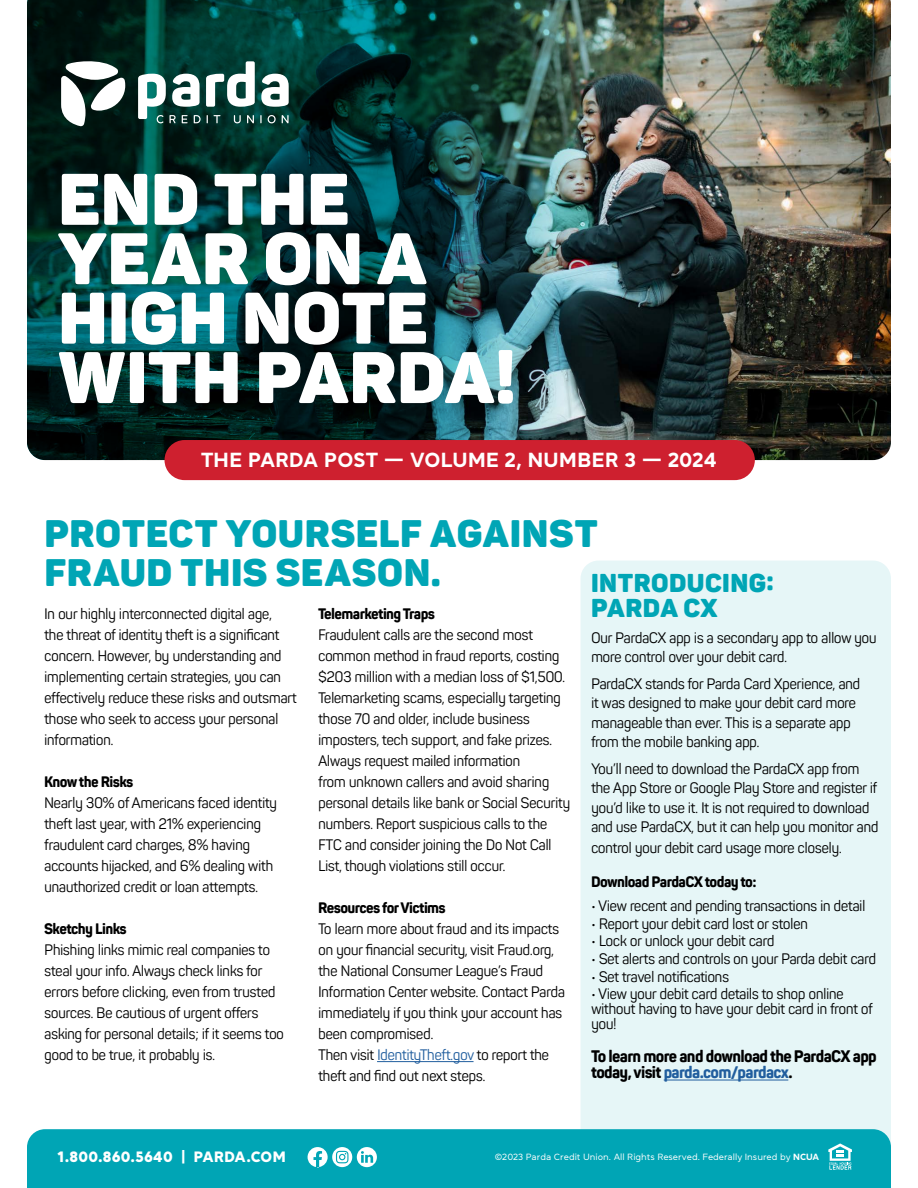
<style>
.page{position:relative;width:918px;height:1188px;background:#fff}
.page>*{position:absolute;margin:0;border:0;box-sizing:border-box;transform-origin:0 0}
.t1{font:900 71.85px/59.4px "Panton";color:#fff}
.t2{font:900 37.8px/39px "Panton";letter-spacing:.015em;color:#00a5b5}
.t3{font:900 25.5px/25.5px "Panton";letter-spacing:.02em;color:#00a5b5}
.t4{font:700 20.4px "Daikon";letter-spacing:.02em;color:#fff}
.t5{font:800 16.5px/16.5px "Panton Narrow";letter-spacing:-.04em;color:#000}
.t6{font:15px/21px "Panton Narrow";letter-spacing:-.04em;color:#000}
.t7{font:800 15px "Panton Narrow";letter-spacing:-.04em;color:#000}
.t8{font:900 15px "Daikon";letter-spacing:.02em;color:#fff}
.t9{font:9px "Daikon";color:#fff}
.s1{color:#215e9e}
.s2{font-weight:700}
</style>
<div class="page">
<img style="left:27px;top:0;width:864px;height:460px">
<div style="left:580px;top:561px;width:311px;height:568px;background:#e6f6f7"></div>
<hr style="left:377px;top:1061px;width:97px;height:1px;background:#215e9e">
<svg style="left:138px;top:61px;width:151px;height:62px"></svg>
<svg style="left:61px;top:57px;width:64px;height:70px"></svg>
<div style="left:27px;top:1129px;width:864px;height:59px;background:#00a5b5"></div>
<div style="left:165px;top:440px;width:590px;height:40px;background:#ce202f;border-radius:20px"></div>
<svg style="left:828px;top:1143px;width:24px;height:27px"></svg>
<svg style="left:308px;top:1147px;width:69px;height:20px"></svg>
<hr style="left:664px;top:1080px;width:124px;height:1px;background:#215e9e">
<h1 class="t1" style="left:58px;top:169px;width:459px">END THE<br>YEAR ON A<br>HIGH NOTE<br>WITH PARDA!</h1>
<h3 class="t4" style="left:201px;top:446px;width:517px">THE PARDA POST — VOLUME 2, NUMBER 3 — 2024</h3>
<h2 class="t2" style="left:44px;top:514px;width:555px">PROTECT YOURSELF AGAINST<br>FRAUD THIS SEASON.</h2>
<h3 class="t3" style="left:591px;top:570px;width:184px">INTRODUCING:<br>PARDA CX</h3>
<p class="t6" style="left:591px;top:627px;width:287px;line-height:19.5px">Our PardaCX app is a secondary app to allow you more control over your debit card.</p>
<p class="t6" style="left:591px;top:674px;width:271px;line-height:19.5px">PardaCX stands for Parda Card Xperience, and it was designed to make your debit card more manageable than ever. This is a separate app from the mobile banking app.</p>
<p class="t6" style="left:591px;top:759px;width:289px;line-height:19.5px">You’ll need to download the PardaCX app from the App Store or Google Play Store and register if you’d like to use it. It is not required to download and use PardaCX, but it can help you monitor and</p>
<p class="t6" style="left:591px;top:837px;width:252px">control your debit card usage more closely.</p>
<p class="t7" style="left:591px;top:873px;width:167px">Download PardaCX today to:</p>
<p class="t6" style="left:591px;top:895px;width:276px">• View recent and pending transactions in detail</p>
<p class="t6" style="left:591px;top:913px;width:219px">• Report your debit card lost or stolen</p>
<p class="t6" style="left:591px;top:930px;width:185px">• Lock or unlock your debit card</p>
<p class="t6" style="left:591px;top:948px;width:287px">• Set alerts and controls on your Parda debit card</p>
<p class="t6" style="left:591px;top:966px;width:140px">• Set travel notifications</p>
<p class="t6" style="left:591px;top:986px;width:284px;line-height:15px">• View your debit card details to shop online without having to have your debit card in front of you!</p>
<p class="t5" style="left:591px;top:1048px;width:287px">To learn more and download the PardaCX app today, visit <span class="s1">parda.com/pardacx</span>.</p>
<p class="t6" style="left:44px;top:603px;width:254px">In our highly interconnected digital age,<br>the threat of identity theft is a significant concern. However, by understanding and implementing certain strategies, you can effectively reduce these risks and outsmart those who seek to access your personal information.</p>
<p class="t7" style="left:44px;top:772px;width:91px">Know the Risks</p>
<p class="t6" style="left:44px;top:792px;width:235px">Nearly 30% of Americans faced identity theft last year, with 21% experiencing fraudulent card charges, 8% having accounts hijacked, and 6% dealing with unauthorized credit or loan attempts.</p>
<p class="t7" style="left:44px;top:919px;width:84px">Sketchy Links</p>
<p class="t6" style="left:44px;top:939px;width:242px">Phishing links mimic real companies to steal your info. Always check links for errors before clicking, even from trusted sources. Be cautious of urgent offers asking for personal details; if it seems too good to be true, it probably is.</p>
<p class="t7" style="left:318px;top:604px;width:119px">Telemarketing Traps</p>
<p class="t6" style="left:318px;top:624px;width:254px">Fraudulent calls are the second most common method in fraud reports, costing $203 million with a median loss of $1,500.<br>Telemarketing scams, especially targeting those 70 and older, include business imposters, tech support, and fake prizes.<br>Always request mailed information<br>from unknown callers and avoid sharing personal details like bank or Social Security numbers. Report suspicious calls to the FTC and consider joining the Do Not Call List, though violations still occur.</p>
<p class="t7" style="left:318px;top:898px;width:129px">Resources for Victims</p>
<p class="t6" style="left:318px;top:918px;width:249px">To learn more about fraud and its impacts on your financial security, visit Fraud.org, the National Consumer League’s Fraud Information Center website. Contact Parda immediately if you think your account has been compromised.<br>Then visit <span class="s1">IdentityTheft.gov</span> to report the theft and find out next steps.</p>
<p class="t8" style="left:57px;top:1147px;width:230px">1.800.860.5640 | PARDA.COM</p>
<p class="t9" style="left:495px;top:1151px;width:326px">©2023 Parda Credit Union. All Rights Reserved. Federally Insured by <span class="s2">NCUA</span></p>
</div>
